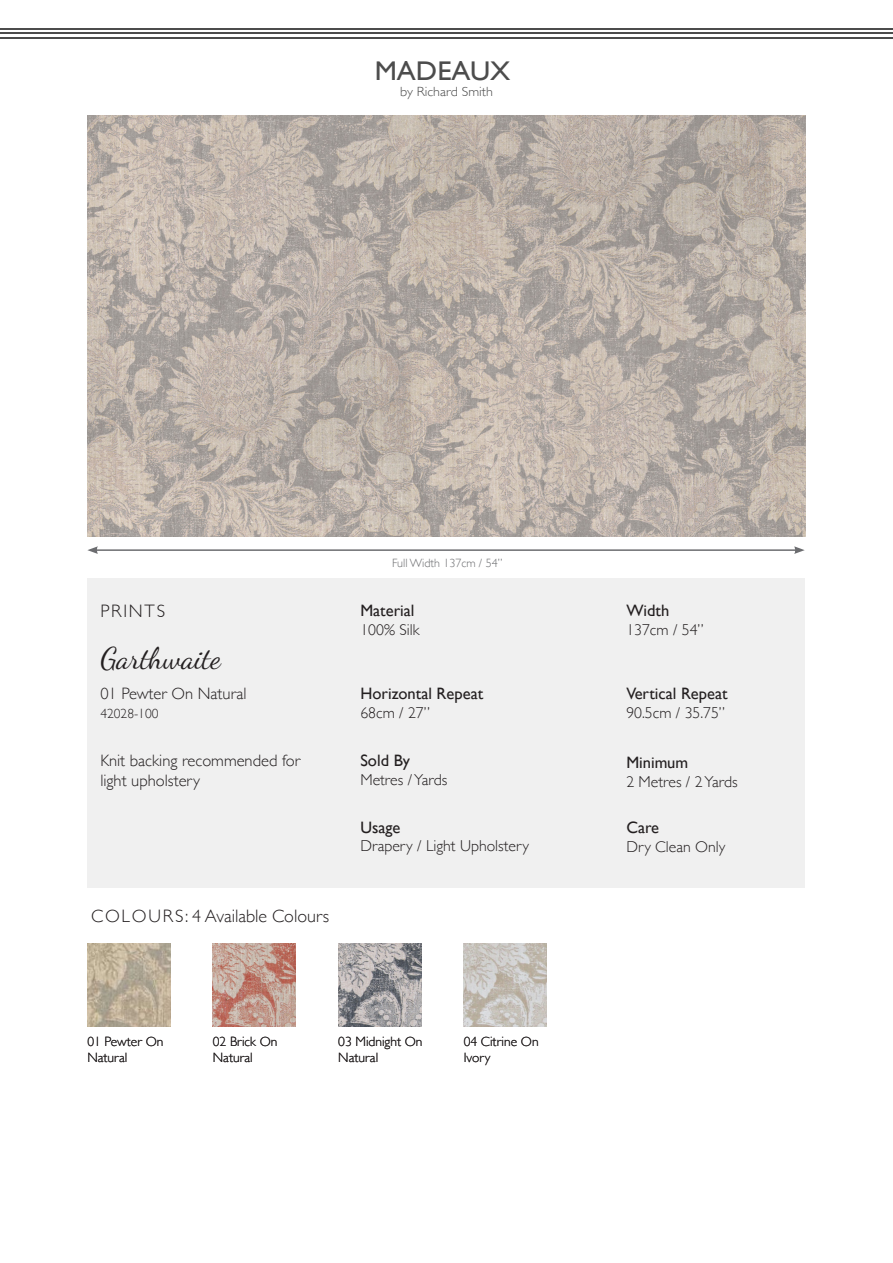
<style>
.page{position:relative;width:893px;height:1263px;background:#fff}
.page>*{position:absolute;margin:0;border:0;box-sizing:border-box;transform-origin:0 0}
.Body{font:30px "Dancing Script";color:#231f20}
.t1{font:27px "Gill Sans";color:#4c4c4c;scale:1.05 1}
.Body-2{font:300 18px "Gill Sans";color:#231f20}
.Body-3{font:16.5px "Gill Sans";color:#231f20}
.Body-4{font:300 16.5px/19.8px "Gill Sans";color:#231f20}
.Body-5{font:300 15.75px "Gill Sans";color:#231f20}
.Body-6{font:300 13.5px/16.2px "Gill Sans";color:#231f20}
.t2{font:300 13.35px "Gill Sans";color:#4c4c4c;scale:1.05 1}
.Body-7{font:300 12px "Gill Sans";color:#6c6d70}
</style>
<div class="page">
<hr style="left:1px;top:37px;width:892px;height:2px;background:#4c4c4c">
<hr style="left:1px;top:32px;width:892px;height:2px;background:#4c4c4c">
<hr style="left:0;top:28px;width:892px;height:2px;background:#4c4c4c">
<hr style="left:96px;top:549px;width:700px;height:2px;background:#6c6d70">
<svg style="left:87px;top:546px;width:11px;height:8px"></svg>
<svg style="left:794px;top:546px;width:11px;height:8px"></svg>
<img style="left:88px;top:116px;width:718px;height:421px">
<div style="left:87px;top:578px;width:718px;height:310px;background:#f0f0f0"></div>
<img style="left:87px;top:943px;width:83px;height:83px">
<img style="left:464px;top:943px;width:83px;height:83px">
<img style="left:338px;top:943px;width:83px;height:83px">
<img style="left:213px;top:943px;width:83px;height:83px">
<h2 class="t1" style="left:375px;top:55px;width:131px">MADEAUX</h2>
<p class="t2" style="left:400px;top:81px;width:90px">by Richard Smith</p>
<p class="Body-2" style="left:100px;top:597px;width:66px">PRINTS</p>
<p class="Body" style="left:100px;top:635px;width:122px">Garthwaite</p>
<p class="Body-4" style="left:100px;top:683px;width:148px">01 Pewter On Natural</p>
<p class="Body-6" style="left:100px;top:705px;width:60px">42028-100</p>
<p class="Body-4" style="left:100px;top:750px;width:201px">Knit backing recommended for light upholstery</p>
<p class="Body-2" style="left:91px;top:902px;width:240px">COLOURS: 4 Available Colours</p>
<p class="Body-7" style="left:392px;top:553px;width:112px">Full Width 137cm / 54”</p>
<p class="Body-3" style="left:360px;top:600px;width:56px">Material</p>
<p class="Body-5" style="left:360px;top:617px;width:61px">100% Silk</p>
<p class="Body-3" style="left:360px;top:684px;width:124px">Horizontal Repeat</p>
<p class="Body-5" style="left:360px;top:701px;width:71px">68cm / 27”</p>
<p class="Body-3" style="left:360px;top:751px;width:51px">Sold By</p>
<p class="Body-5" style="left:360px;top:768px;width:88px">Metres / Yards</p>
<p class="Body-3" style="left:360px;top:817px;width:42px">Usage</p>
<p class="Body-5" style="left:360px;top:834px;width:170px">Drapery / Light Upholstery</p>
<p class="Body-6" style="left:87px;top:1032px;width:78px">01 Pewter On<br>Natural</p>
<p class="Body-6" style="left:464px;top:1032px;width:76px">04 Citrine On<br>Ivory</p>
<p class="Body-6" style="left:213px;top:1032px;width:66px">02 Brick On<br>Natural</p>
<p class="Body-6" style="left:338px;top:1032px;width:86px">03 Midnight On<br>Natural</p>
<p class="Body-3" style="left:626px;top:600px;width:44px">Width</p>
<p class="Body-5" style="left:626px;top:617px;width:79px">137cm / 54”</p>
<p class="Body-3" style="left:626px;top:684px;width:103px">Vertical Repeat</p>
<p class="Body-5" style="left:626px;top:701px;width:100px">90.5cm / 35.75”</p>
<p class="Body-3" style="left:626px;top:753px;width:63px">Minimum</p>
<p class="Body-5" style="left:626px;top:770px;width:113px">2 Metres / 2 Yards</p>
<p class="Body-3" style="left:626px;top:817px;width:34px">Care</p>
<p class="Body-5" style="left:626px;top:834px;width:100px">Dry Clean Only</p>
</div>
